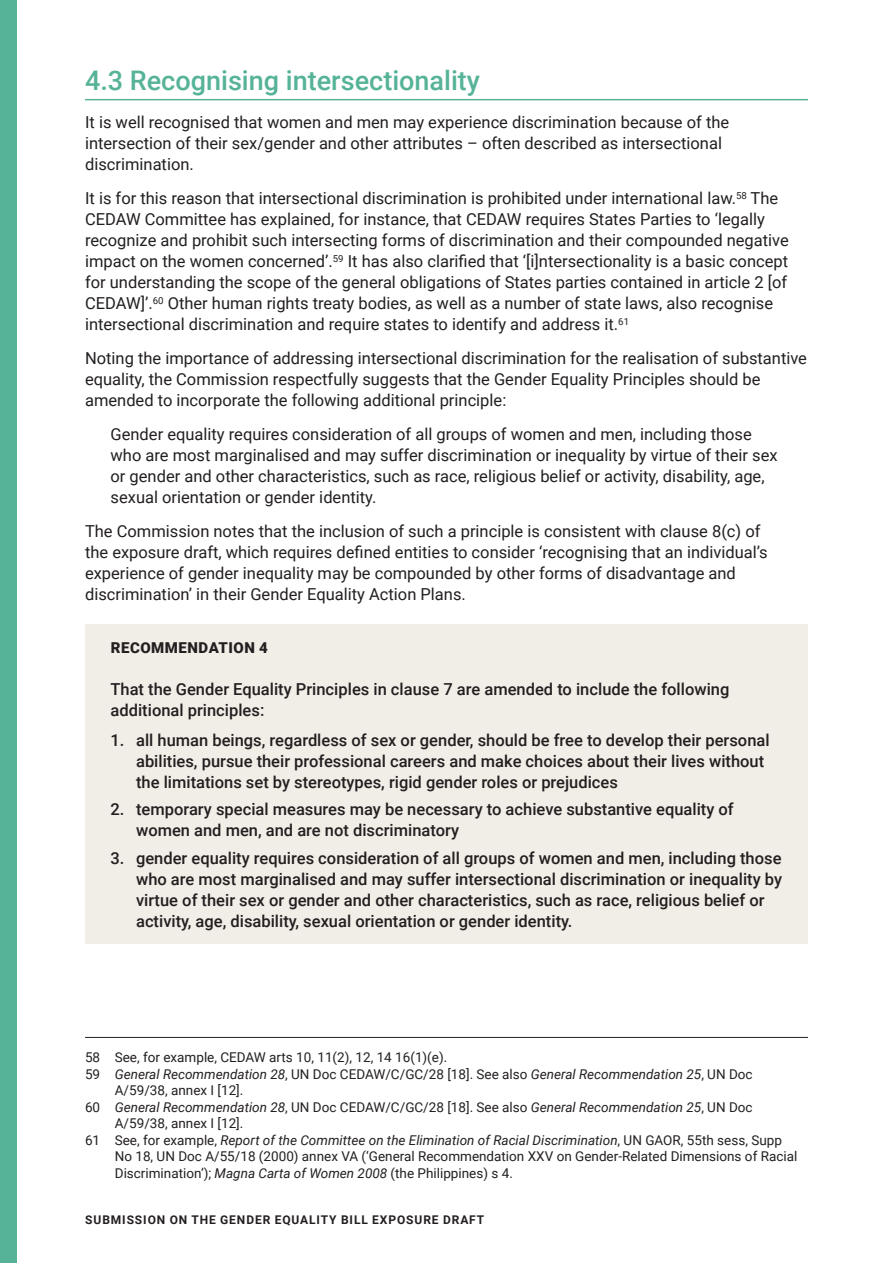
<style>
.page{position:relative;width:893px;height:1263px;background:#fff}
.page>*{position:absolute;margin:0;border:0;box-sizing:border-box;transform-origin:0 0}
.VEOHRC_Heading_1{font:500 27px "Roboto";color:#56b398}
.VEOHRC_Body_text{font:16.5px/21px "Roboto";color:#231f20}
.VEOHRC_Breakout_Box{font:500 16.5px/21px "Roboto";color:#231f20}
.VEOHRC_Quote{font:16.5px/21px "Roboto";color:#231f20}
.VEOHRC_Breakout_Box-2{font:900 15px "Roboto";letter-spacing:.035em;color:#231f20}
.VEOHRC_Footnotes_End{font:13.5px/16.5px "Roboto";color:#231f20}
.t1{font:700 12px "Roboto";letter-spacing:.075em;color:#231f20}
.s1{font-style:italic}
</style>
<div class="page">
<div style="left:0;top:0;width:17px;height:1263px;background:#56b398"></div>
<hr style="left:85px;top:99px;width:723px;height:1px;background:#56b398">
<div style="left:85px;top:625px;width:723px;height:49px;background:#f1eee8"></div>
<div style="left:85px;top:670px;width:723px;height:63px;background:#f1eee8"></div>
<div style="left:85px;top:721px;width:723px;height:84px;background:#f1eee8"></div>
<div style="left:85px;top:790px;width:723px;height:63px;background:#f1eee8"></div>
<div style="left:85px;top:838px;width:723px;height:105px;background:#f1eee8"></div>
<hr style="left:85px;top:1037px;width:723px;height:1px;background:#231f20">
<p class="VEOHRC_Heading_1" style="left:85px;top:62px;width:397px">4.3 Recognising intersectionality</p>
<p class="VEOHRC_Body_text" style="left:85px;top:111px;width:646px">It is well recognised that women and men may experience discrimination because of the intersection of their sex/gender and other attributes – often described as intersectional discrimination.</p>
<p class="VEOHRC_Body_text" style="left:85px;top:187px;width:705px">It is for this reason that intersectional discrimination is prohibited under international law.<sup>58</sup> The CEDAW Committee has explained, for instance, that CEDAW requires States Parties to ‘legally recognize and prohibit such intersecting forms of discrimination and their compounded negative impact on the women concerned’.<sup>59</sup> It has also clarified that ‘[i]ntersectionality is a basic concept for understanding the scope of the general obligations of States parties contained in article 2 [of CEDAW]’.<sup>60</sup> Other human rights treaty bodies, as well as a number of state laws, also recognise intersectional discrimination and require states to identify and address it.<sup>61</sup></p>
<p class="VEOHRC_Body_text" style="left:85px;top:347px;width:723px">Noting the importance of addressing intersectional discrimination for the realisation of substantive equality, the Commission respectfully suggests that the Gender Equality Principles should be amended to incorporate the following additional principle:</p>
<p class="VEOHRC_Quote" style="left:111px;top:423px;width:669px">Gender equality requires consideration of all groups of women and men, including those who are most marginalised and may suffer discrimination or inequality by virtue of their sex or gender and other characteristics, such as race, religious belief or activity, disability, age, sexual orientation or gender identity.</p>
<p class="VEOHRC_Body_text" style="left:85px;top:519px;width:684px">The Commission notes that the inclusion of such a principle is consistent with clause 8(c) of the exposure draft, which requires defined entities to consider ‘recognising that an individual’s experience of gender inequality may be compounded by other forms of disadvantage and discrimination’ in their Gender Equality Action Plans.</p>
<p class="VEOHRC_Breakout_Box-2" style="left:111px;top:637px;width:159px">RECOMMENDATION 4</p>
<p class="VEOHRC_Breakout_Box" style="left:111px;top:678px;width:620px">That the Gender Equality Principles in clause 7 are amended to include the following additional principles:</p>
<p class="VEOHRC_Breakout_Box" style="left:136px;top:729px;width:635px;text-indent:-26px">1. all human beings, regardless of sex or gender, should be free to develop their personal abilities, pursue their professional careers and make choices about their lives without the limitations set by stereotypes, rigid gender roles or prejudices</p>
<p class="VEOHRC_Breakout_Box" style="left:136px;top:798px;width:599px;text-indent:-26px">2. temporary special measures may be necessary to achieve substantive equality of women and men, and are not discriminatory</p>
<p class="VEOHRC_Breakout_Box" style="left:136px;top:846px;width:648px;text-indent:-26px">3. gender equality requires consideration of all groups of women and men, including those who are most marginalised and may suffer intersectional discrimination or inequality by virtue of their sex or gender and other characteristics, such as race, religious belief or activity, age, disability, sexual orientation or gender identity.</p>
<p class="VEOHRC_Footnotes_End" style="left:85px;top:1049px;width:364px">58 See, for example, CEDAW arts 10, 11(2), 12, 14 16(1)(e).</p>
<p class="VEOHRC_Footnotes_End" style="left:115px;top:1065px;width:639px;text-indent:-30px">59 <span class="s1">General Recommendation 28</span>, UN Doc CEDAW/C/GC/28 [18]. See also <span class="s1">General Recommendation 25</span>, UN Doc<br>A/59/38, annex I [12].</p>
<p class="VEOHRC_Footnotes_End" style="left:115px;top:1098px;width:639px;text-indent:-30px">60 <span class="s1">General Recommendation 28</span>, UN Doc CEDAW/C/GC/28 [18]. See also <span class="s1">General Recommendation 25</span>, UN Doc<br>A/59/38, annex I [12].</p>
<p class="VEOHRC_Footnotes_End" style="left:115px;top:1131px;width:684px;text-indent:-30px">61 See, for example, <span class="s1">Report of the Committee on the Elimination of Racial Discrimination</span>, UN GAOR, 55th sess, Supp<br>No 18, UN Doc A/55/18 (2000) annex VA (‘General Recommendation XXV on Gender-Related Dimensions of Racial<br>Discrimination’); <span class="s1">Magna Carta of Women 2008</span> (the Philippines) s 4.</p>
<p class="t1" style="left:85px;top:1212px;width:401px">SUBMISSION ON THE GENDER EQUALITY BILL EXPOSURE DRAFT</p>
</div>
